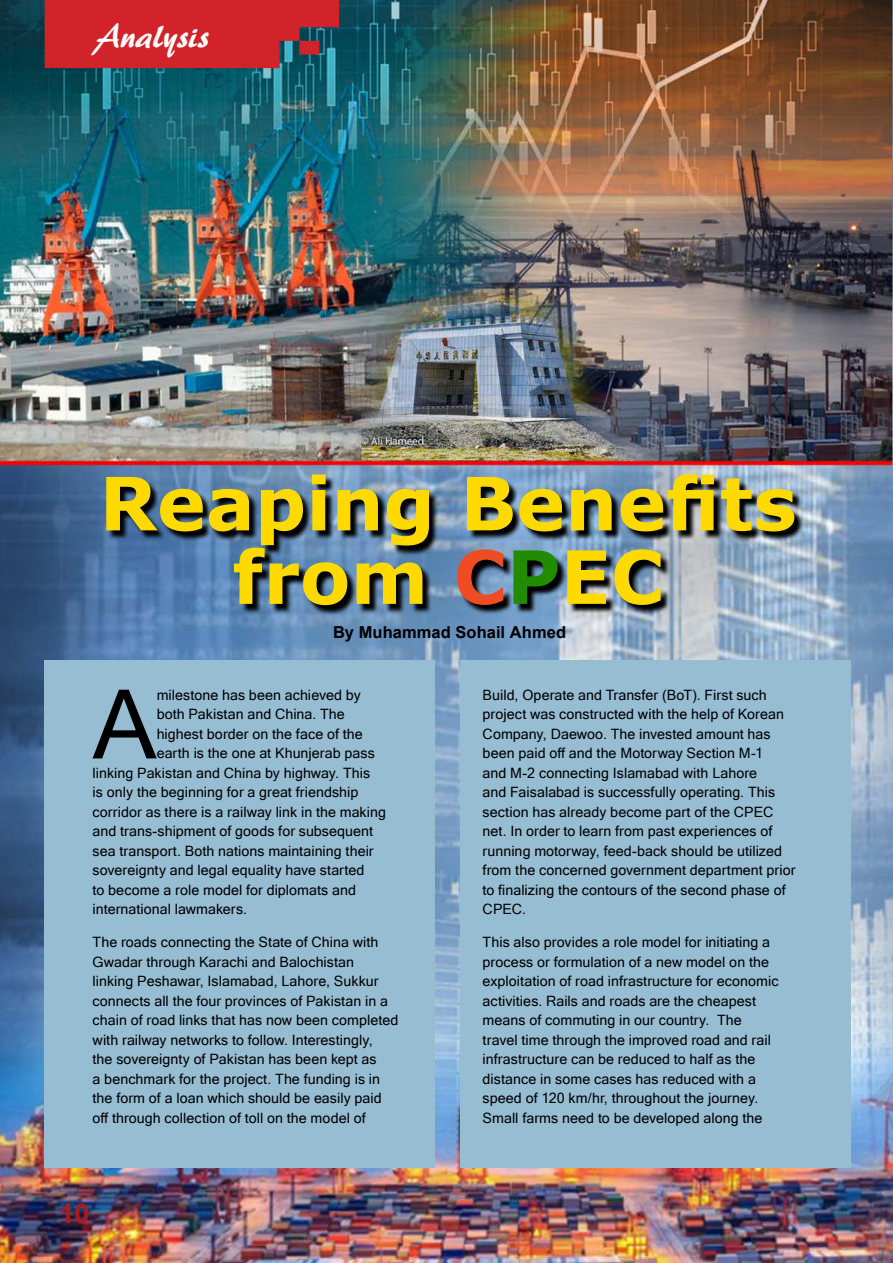
<style>
.page{position:relative;width:893px;height:1263px;background:#fff}
.page>*{position:absolute;margin:0;border:0;box-sizing:border-box;transform-origin:0 0}
.t1{font:96px "Microsoft Sans Serif";color:#000}
.t2{font:700 73.5px/73.5px "MS Reference Sans Serif";color:#ffda00;text-align:center}
.t3{font:36px "ARBERKLEY";color:#fff}
.t4{font:700 27px "Arial";color:#ae191d}
.t5{font:700 16.5px "Arial";letter-spacing:.005em;color:#000}
.t6{font:14.25px/19.5px "Microsoft Sans Serif";letter-spacing:.005em;color:#000}
.s1{color:#f04c23}
.s2{color:#218c00}
</style>
<div class="page">
<img style="left:0;top:0;width:893px;height:1263px">
<div style="left:45px;top:661px;width:390px;height:507px;background:#97bdd3"></div>
<div style="left:460px;top:661px;width:390px;height:507px;background:#97bdd3"></div>
<svg style="left:108px;top:477px;width:696px;height:138px;background:#526880"></svg>
<svg style="left:41px;top:0;width:298px;height:69px;background:#bb2a32"></svg>
<h3 class="t3" style="left:135px;top:13px;width:116px">Analysis</h3>
<h3 class="t3" style="left:95px;top:13px;width:116px">Analysis</h3>
<h2 class="t2" style="left:99px;top:464px;width:699px">Reaping Benefits from <span class="s1">C</span><span class="s2">P</span>EC</h2>
<p class="t5" style="left:333px;top:621px;width:235px">By Muhammad Sohail Ahmed</p>
<h1 class="t1" style="left:93px;top:662px;width:66px">A</h1>
<p class="t6" style="left:157px;top:685px;width:206px">milestone has been achieved by</p>
<p class="t6" style="left:157px;top:704px;width:190px">both Pakistan and China. The</p>
<p class="t6" style="left:157px;top:724px;width:208px">highest border on the face of the</p>
<p class="t6" style="left:157px;top:743px;width:220px">earth is the one at Khunjerab pass</p>
<p class="t6" style="left:93px;top:763px;width:279px">linking Pakistan and China by highway. This</p>
<p class="t6" style="left:93px;top:782px;width:267px">is only the beginning for a great friendship</p>
<p class="t6" style="left:93px;top:802px;width:295px">corridor as there is a railway link in the making</p>
<p class="t6" style="left:93px;top:821px;width:282px">and trans-shipment of goods for subsequent</p>
<p class="t6" style="left:93px;top:841px;width:283px">sea transport. Both nations maintaining their</p>
<p class="t6" style="left:93px;top:860px;width:273px">sovereignty and legal equality have started</p>
<p class="t6" style="left:93px;top:880px;width:265px">to become a role model for diplomats and</p>
<p class="t6" style="left:93px;top:899px;width:156px">international lawmakers.</p>
<p class="t6" style="left:93px;top:932px;width:307px">The roads connecting the State of China with Gwadar through Karachi and Balochistan linking Peshawar, Islamabad, Lahore, Sukkur connects all the four provinces of Pakistan in a chain of road links that has now been completed with railway networks to follow. Interestingly,<br>the sovereignty of Pakistan has been kept as<br>a benchmark for the project. The funding is in the form of a loan which should be easily paid off through collection of toll on the model of</p>
<h3 class="t4" style="left:60px;top:1194px;width:32px">10</h3>
<p class="t6" style="left:483px;top:685px;width:314px">Build, Operate and Transfer (BoT). First such project was constructed with the help of Korean Company, Daewoo. The invested amount has been paid off and the Motorway Section M-1<br>and M-2 connecting Islamabad with Lahore<br>and Faisalabad is successfully operating. This section has already become part of the CPEC net. In order to learn from past experiences of running motorway, feed-back should be utilized from the concerned government department prior to finalizing the contours of the second phase of CPEC.</p>
<p class="t6" style="left:483px;top:932px;width:297px">This also provides a role model for initiating a process or formulation of a new model on the exploitation of road infrastructure for economic activities. Rails and roads are the cheapest means of commuting in our country. The travel time through the improved road and rail infrastructure can be reduced to half as the distance in some cases has reduced with a speed of 120 km/hr, throughout the journey.<br>Small farms need to be developed along the</p>
</div>
